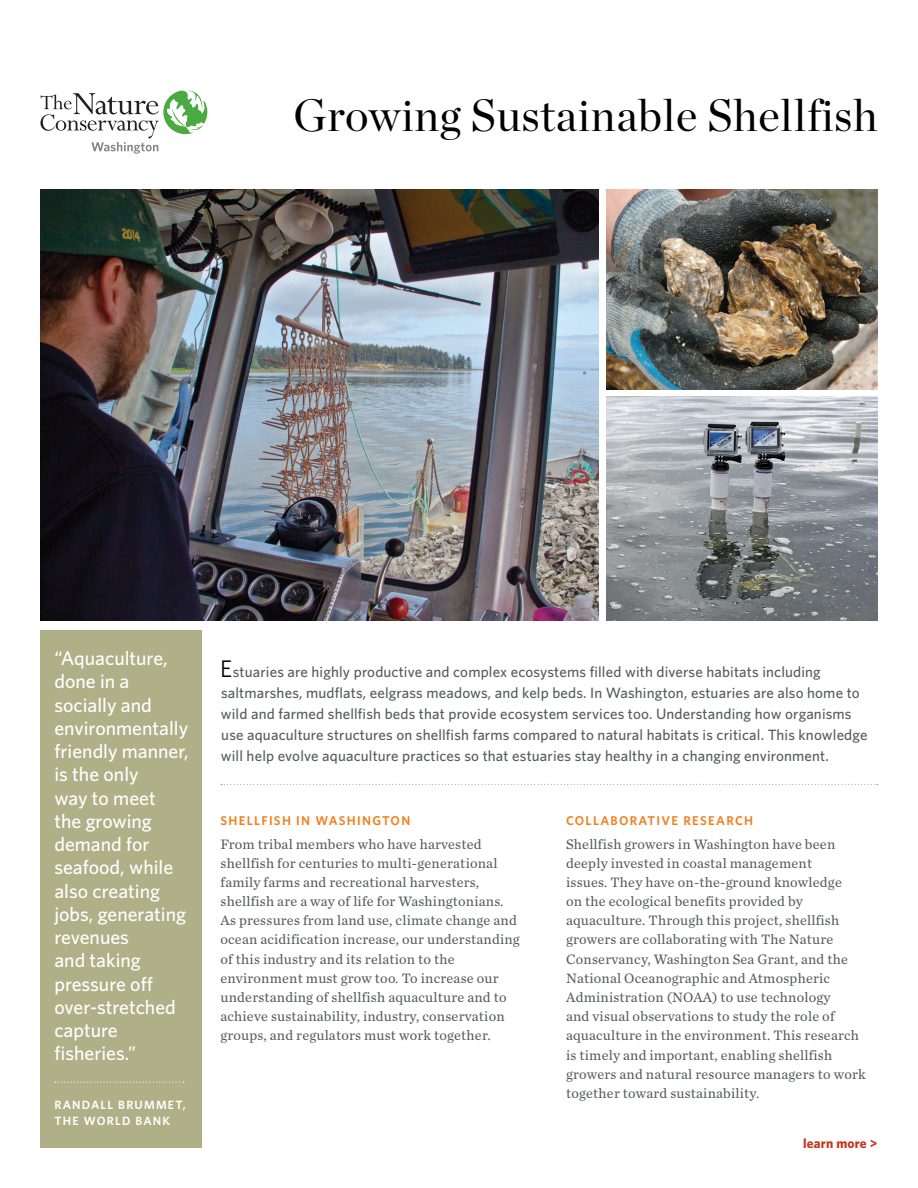
<style>
.page{position:relative;width:918px;height:1188px;background:#fff}
.page>*{position:absolute;margin:0;border:0;box-sizing:border-box;transform-origin:0 0}
.t1{font:45px "Chronicle Display";letter-spacing:.015em;color:#000}
.t2{font:500 19.8px/23.2px "Whitney";color:#fff}
.t3{font:500 15px/21px "Whitney";letter-spacing:.01em;color:#585d59}
.t4{font:14.25px/19.2px "Chronicle Text G2";letter-spacing:.015em;color:#585d59}
.t5{font:700 13.5px "Whitney";letter-spacing:.01em;color:#c5351c}
.t6{font:600 12.75px "Whitney";letter-spacing:.1em;color:#f1801f}
.t7{font:600 12px/16.2px "Whitney";letter-spacing:.1em;color:#fff}
.s1{font-weight:400;font-size:24px;color:#000}
</style>
<div class="page">
<img style="left:40px;top:189px;width:559px;height:432px">
<img style="left:607px;top:396px;width:271px;height:225px">
<img style="left:607px;top:189px;width:271px;height:200px">
<div style="left:40px;top:630px;width:162px;height:518px;background:#afb087"></div>
<svg style="left:221px;top:784px;width:657px;height:1px"></svg>
<svg style="left:40px;top:90px;width:167px;height:63px"></svg>
<svg style="left:55px;top:1082px;width:129px;height:1px"></svg>
<h1 class="t1" style="left:293px;top:80px;width:586px">Growing Sustainable Shellfish</h1>
<h2 class="t2" style="left:54px;top:646px;width:136px">“Aquaculture, done in a socially and environmentally friendly manner, is the only<br>way to meet<br>the growing demand for seafood, while also creating jobs, generating revenues<br>and taking pressure off over-stretched capture fisheries.”</h2>
<p class="t7" style="left:54px;top:1097px;width:133px">RANDALL BRUMMET,<br>THE WORLD BANK</p>
<p class="t3" style="left:220px;top:661px;width:649px"><span class="s1">E</span>stuaries are highly productive and complex ecosystems filled with diverse habitats including saltmarshes, mudflats, eelgrass meadows, and kelp beds. In Washington, estuaries are also home to wild and farmed shellfish beds that provide ecosystem services too. Understanding how organisms use aquaculture structures on shellfish farms compared to natural habitats is critical. This knowledge will help evolve aquaculture practices so that estuaries stay healthy in a changing environment.</p>
<p class="t6" style="left:220px;top:812px;width:191px">SHELLFISH IN WASHINGTON</p>
<p class="t4" style="left:220px;top:833px;width:301px">From tribal members who have harvested shellfish for centuries to multi-generational family farms and recreational harvesters, shellfish are a way of life for Washingtonians.<br>As pressures from land use, climate change and ocean acidification increase, our understanding of this industry and its relation to the environment must grow too. To increase our understanding of shellfish aquaculture and to achieve sustainability, industry, conservation groups, and regulators must work together.</p>
<p class="t6" style="left:566px;top:812px;width:189px">COLLABORATIVE RESEARCH</p>
<p class="t4" style="left:566px;top:833px;width:301px">Shellfish growers in Washington have been deeply invested in coastal management<br>issues. They have on-the-ground knowledge<br>on the ecological benefits provided by aquaculture. Through this project, shellfish growers are collaborating with The Nature Conservancy, Washington Sea Grant, and the National Oceanographic and Atmospheric Administration (NOAA) to use technology<br>and visual observations to study the role of aquaculture in the environment. This research is timely and important, enabling shellfish growers and natural resource managers to work together toward sustainability.</p>
<p class="t5" style="left:803px;top:1134px;width:76px">learn more &gt;</p>
</div>
